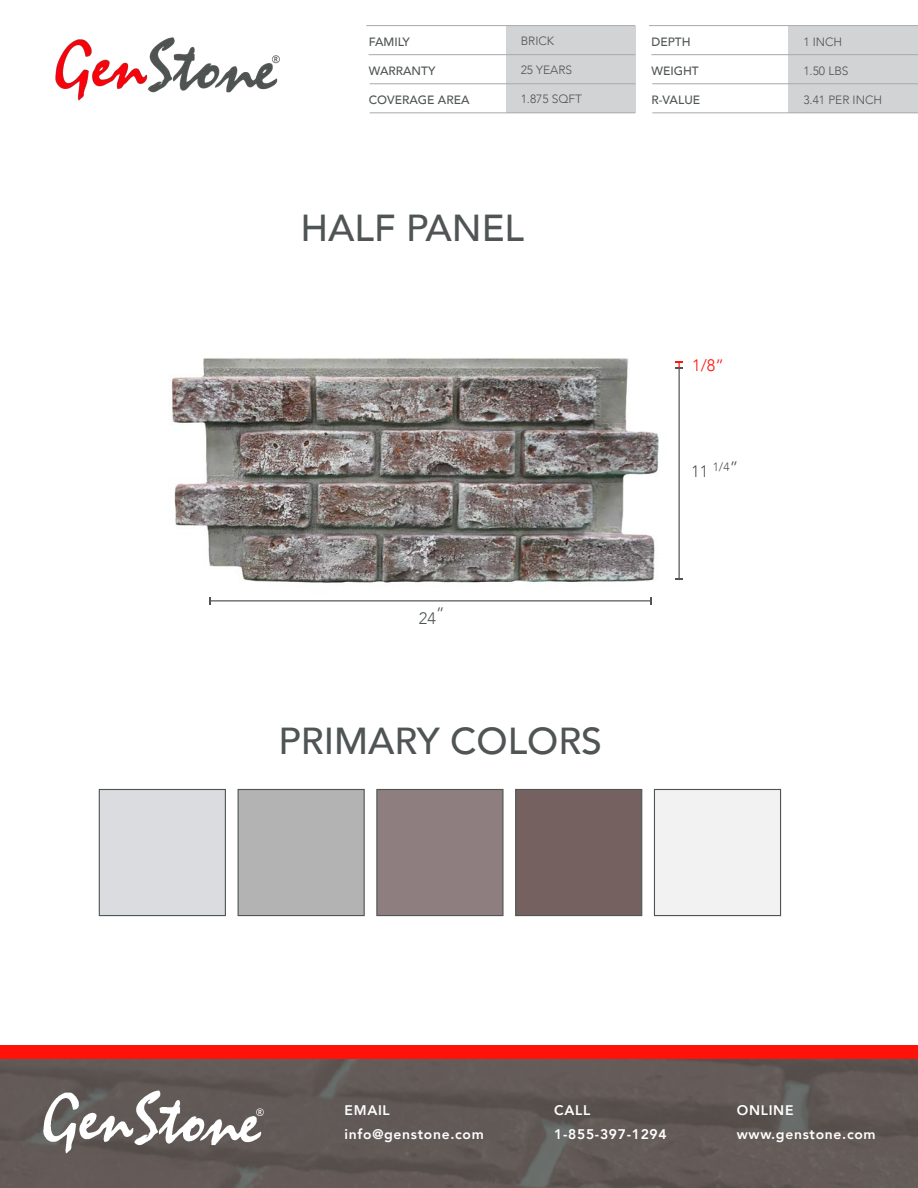
<style>
.page{position:relative;width:918px;height:1188px;background:#fff}
.page>*{position:absolute;margin:0;border:0;box-sizing:border-box;transform-origin:0 0}
.t1{font:500 37.5px "Avenir";color:#4f5454}
.t2{font:300 16.5px "Avenir";color:#4f5454}
.t3{font:300 16.5px "Avenir";color:#ff130a}
.t4{font:800 13.95px/23.5px "Avenir";letter-spacing:.05em;color:#fff}
.t5{font:500 12px "Avenir";color:#4f5454}
.t6{font:300 12px "Avenir";color:#4f5454}
</style>
<div class="page">
<div style="left:506px;top:26px;width:129px;height:29px;background:#d1d3d4"></div>
<img style="left:55px;top:37px;width:225px;height:64px">
<div style="left:506px;top:55px;width:129px;height:29px;background:#d1d3d4"></div>
<div style="left:506px;top:84px;width:129px;height:29px;background:#d1d3d4"></div>
<hr style="left:370px;top:84px;width:265px;height:1px;background:#a7a9ac">
<hr style="left:370px;top:113px;width:265px;height:1px;background:#a7a9ac">
<hr style="left:369px;top:54px;width:266px;height:1px;background:#a7a9ac">
<hr style="left:366px;top:25px;width:269px;height:1px;background:#a7a9ac">
<div style="left:789px;top:26px;width:129px;height:29px;background:#d1d3d4"></div>
<div style="left:789px;top:55px;width:129px;height:29px;background:#d1d3d4"></div>
<div style="left:789px;top:84px;width:129px;height:29px;background:#d1d3d4"></div>
<hr style="left:652px;top:84px;width:266px;height:1px;background:#a7a9ac">
<hr style="left:652px;top:113px;width:266px;height:1px;background:#a7a9ac">
<hr style="left:651px;top:54px;width:267px;height:1px;background:#a7a9ac">
<hr style="left:649px;top:25px;width:269px;height:1px;background:#a7a9ac">
<img style="left:169px;top:357px;width:514px;height:248px">
<hr style="left:210px;top:600px;width:441px;height:1px;background:#4f5454">
<hr style="left:679px;top:368px;width:1px;height:211px;background:#4f5454">
<svg style="left:675px;top:362px;width:8px;height:7px"></svg>
<div style="left:99px;top:789px;width:127px;height:127px;background:#dbdce0;border:1px solid #4f5454"></div>
<div style="left:515px;top:789px;width:127px;height:127px;background:#756260;border:1px solid #4f5454"></div>
<div style="left:654px;top:789px;width:127px;height:127px;background:#f2f2f2;border:1px solid #4f5454"></div>
<div style="left:376px;top:789px;width:128px;height:127px;background:#8e7e7f;border:1px solid #4f5454"></div>
<div style="left:238px;top:789px;width:127px;height:127px;background:#b3b3b3;border:1px solid #4f5454"></div>
<div style="left:0;top:1050px;width:918px;height:138px;background:linear-gradient(to right,#605855,#615956)"></div>
<img style="left:43px;top:1090px;width:221px;height:65px">
<div style="left:0;top:1045px;width:918px;height:14px;background:#ff120a"></div>
<p class="t5" style="left:369px;top:31px;width:43px">FAMILY</p>
<p class="t6" style="left:521px;top:33px;width:35px">BRICK</p>
<p class="t5" style="left:369px;top:60px;width:68px">WARRANTY</p>
<p class="t6" style="left:521px;top:63px;width:53px">25 YEARS</p>
<p class="t5" style="left:369px;top:89px;width:102px">COVERAGE AREA</p>
<p class="t6" style="left:521px;top:92px;width:63px">1.875 SQFT</p>
<h1 class="t1" style="left:300px;top:195px;width:225px">HALF PANEL</h1>
<p class="t5" style="left:652px;top:31px;width:41px">DEPTH</p>
<p class="t6" style="left:803px;top:34px;width:40px">1 INCH</p>
<p class="t5" style="left:652px;top:60px;width:49px">WEIGHT</p>
<p class="t6" style="left:803px;top:64px;width:47px">1.50 LBS</p>
<p class="t5" style="left:652px;top:89px;width:50px">R-VALUE</p>
<p class="t6" style="left:803px;top:93px;width:80px">3.41 PER INCH</p>
<p class="t3" style="left:692px;top:355px;width:33px">1/8”</p>
<p class="t2" style="left:691px;top:462px;width:48px">11 <sup>1/4</sup>”</p>
<p class="t2" style="left:419px;top:608px;width:27px">24”</p>
<h1 class="t1" style="left:279px;top:708px;width:325px">PRIMARY COLORS</h1>
<p class="t4" style="left:345px;top:1098px;width:141px">EMAIL info@genstone.com</p>
<p class="t4" style="left:554px;top:1098px;width:114px">CALL<br>1-855-397-1294</p>
<p class="t4" style="left:737px;top:1098px;width:140px">ONLINE www.genstone.com</p>
</div>
